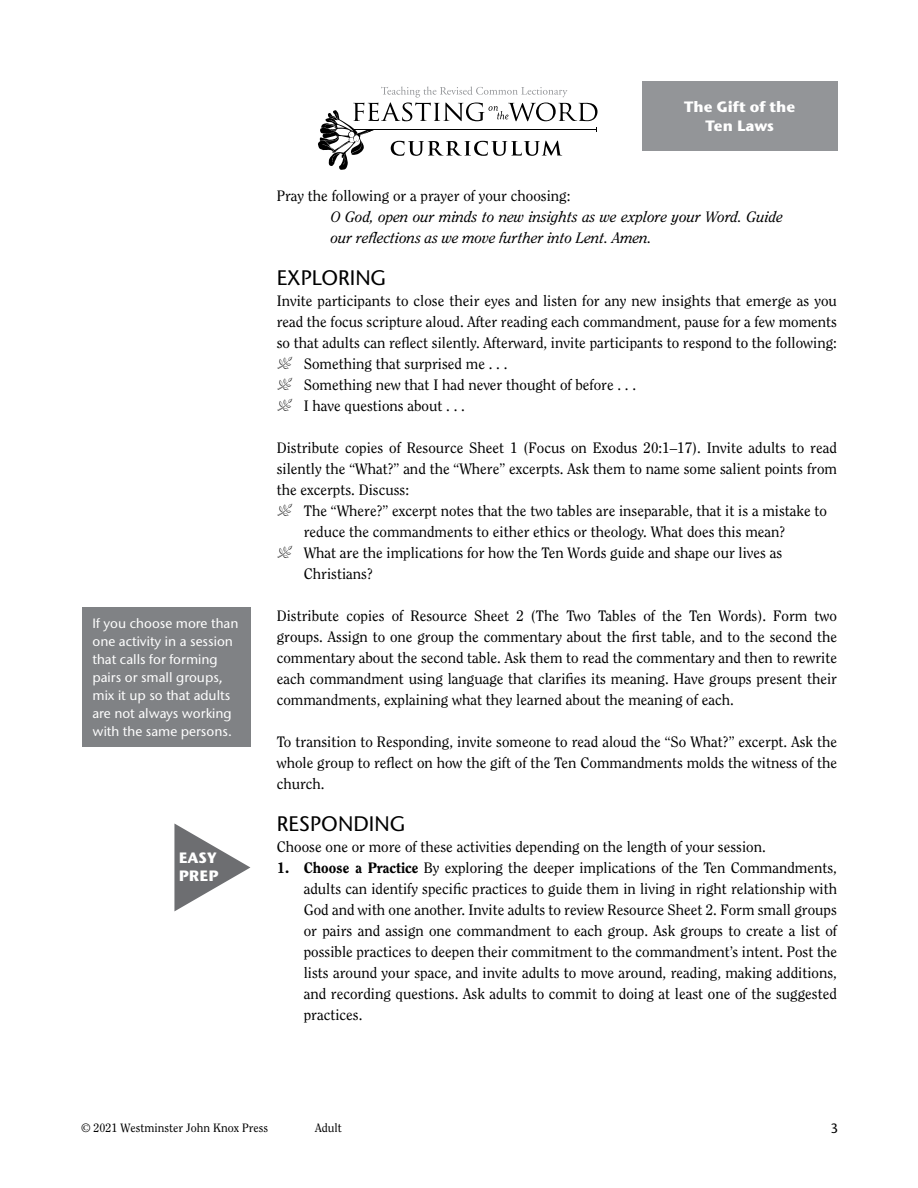
<style>
.page{position:relative;width:918px;height:1188px;background:#fff}
.page>*{position:absolute;margin:0;border:0;box-sizing:border-box;transform-origin:0 0}
.t1{font:500 21px "Stone Sans ITC Std";color:#000}
.t2{font:15px/21px "Clearface Std";color:#000;text-align:justify}
.t3{font:italic 15px/21px "Clearface Std";color:#000}
.t4{font:700 15px/18.8px "Stone Sans ITC Std";color:#fff;text-align:center}
.t5{font:500 13.5px/18px "Stone Sans ITC Std";color:#fff}
.t6{font:500 13.5px "Stone Sans ITC Std";color:#000}
.t7{font:12px "Clearface Std";color:#000}
.s1{font-family:"Type Embellishments Two";font-size:18px}
.s2{font-weight:800}
</style>
<div class="page">
<svg style="left:318px;top:86px;width:280px;height:84px"></svg>
<div style="left:642px;top:81px;width:196px;height:69px;background:#939598"></div>
<svg style="left:174px;top:824px;width:76px;height:87px"></svg>
<div style="left:82px;top:607px;width:168px;height:139px;background:#808285"></div>
<p class="t5" style="left:92px;top:614px;width:147px">If you choose more than one activity in a session that calls for forming pairs or small groups, mix it up so that adults are not always working with the same persons.</p>
<p class="t4" style="left:179px;top:849px;width:41px;line-height:18px;text-align:left">EASY<br>PREP</p>
<p class="t4" style="left:684px;top:97px;width:113px">The Gift of the<br>Ten Laws</p>
<p class="t2" style="left:277px;top:185px;width:295px">Pray the following or a prayer of your choosing:</p>
<p class="t3" style="left:331px;top:207px;width:454px">O God, open our minds to new insights as we explore your Word. Guide our reflections as we move further into Lent. Amen.</p>
<h1 class="t1" style="left:277px;top:265px;width:111px">EXPLORING</h1>
<p class="t2" style="left:277px;top:290px;width:562px;text-align:left">Invite participants to close their eyes and listen for any new insights that emerge as you read the focus scripture aloud. After reading each commandment, pause for a few moments so that adults can reflect silently. Afterward, invite participants to respond to the following:<br><span class="s1">P</span> Something that surprised me . . .<br><span class="s1">P</span> Something new that I had never thought of before . . .<br><span class="s1">P</span> I have questions about . . .</p>
<p class="t2" style="left:277px;top:437px;width:562px">Distribute copies of Resource Sheet 1 (Focus on Exodus 20:1–17). Invite adults to read</p>
<p class="t2" style="left:277px;top:458px;width:562px">silently the “What?” and the “Where” excerpts. Ask them to name some salient points from</p>
<p class="t2" style="left:277px;top:479px;width:134px">the excerpts. Discuss:</p>
<p class="t2" style="left:277px;top:500px;width:552px"><span class="s1">P</span> The “Where?” excerpt notes that the two tables are inseparable, that it is a mistake to</p>
<p class="t2" style="left:304px;top:521px;width:483px">reduce the commandments to either ethics or theology. What does this mean?</p>
<p class="t2" style="left:277px;top:542px;width:507px"><span class="s1">P</span> What are the implications for how the Ten Words guide and shape our lives as</p>
<p class="t2" style="left:304px;top:563px;width:71px">Christians?</p>
<p class="t2" style="left:277px;top:605px;width:562px">Distribute copies of Resource Sheet 2 (The Two Tables of the Ten Words). Form two groups. Assign to one group the commentary about the first table, and to the second the commentary about the second table. Ask them to read the commentary and then to rewrite each commandment using language that clarifies its meaning. Have groups present their commandments, explaining what they learned about the meaning of each.</p>
<p class="t2" style="left:277px;top:731px;width:562px">To transition to Responding, invite someone to read aloud the “So What?” excerpt. Ask the whole group to reflect on how the gift of the Ten Commandments molds the witness of the church.</p>
<h1 class="t1" style="left:277px;top:811px;width:130px">RESPONDING</h1>
<p class="t2" style="left:277px;top:836px;width:491px">Choose one or more of these activities depending on the length of your session.</p>
<p class="t2" style="left:304px;top:857px;width:535px;text-indent:-27px"><span class="s2">1. Choose a Practice</span> By exploring the deeper implications of the Ten Commandments, adults can identify specific practices to guide them in living in right relationship with God and with one another. Invite adults to review Resource Sheet 2. Form small groups or pairs and assign one commandment to each group. Ask groups to create a list of possible practices to deepen their commitment to the commandment’s intent. Post the lists around your space, and invite adults to move around, reading, making additions, and recording questions. Ask adults to commit to doing at least one of the suggested practices.</p>
<p class="t7" style="left:81px;top:1121px;width:189px">© 2021 Westminster John Knox Press</p>
<p class="t7" style="left:315px;top:1121px;width:28px">Adult</p>
<p class="t6" style="left:831px;top:1120px;width:9px">3</p>
</div>
